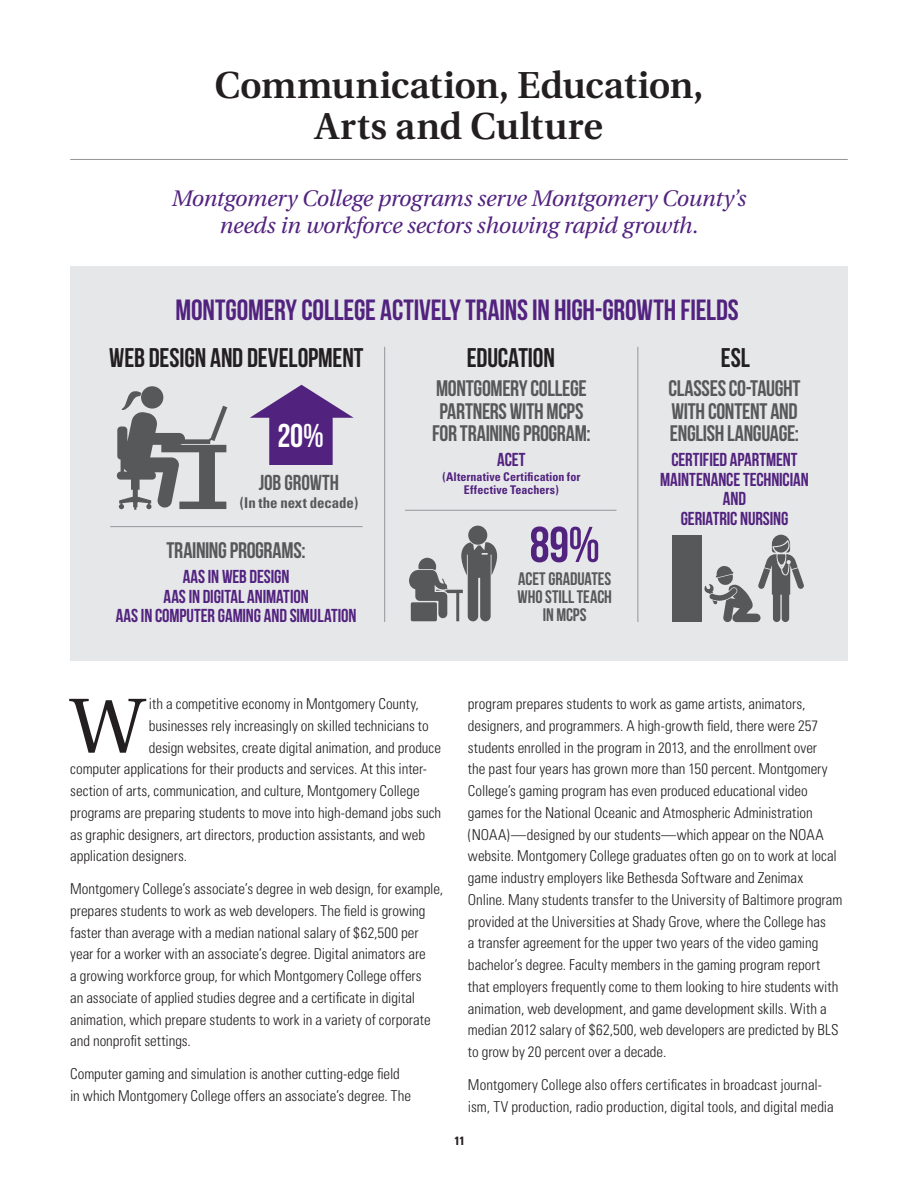
<style>
.page{position:relative;width:918px;height:1188px;background:#fff}
.page>*{position:absolute;margin:0;border:0;box-sizing:border-box;transform-origin:0 0}
.t1{font:77.85px "Utopia";color:#231f20}
.t2{font:50.25px "Bebas Neue";color:#52227f}
.t3{font:600 37.5px/40.5px "Utopia";color:#231f20;text-align:center}
.t4{font:33px "Bebas Neue";color:#fff}
.t5{font:29.25px "Bebas Neue";letter-spacing:-.005em;color:#52227f}
.t6{font:27px "Bebas Neue";letter-spacing:-.005em;color:#231f20}
.t7{font:22.5px/22.5px "Bebas Neue";letter-spacing:-.015em;color:#57585a;text-align:center}
.t8{font:italic 22.5px/27px "Utopia";letter-spacing:-.015em;color:#52227f;text-align:center}
.t9{font:21.6px "Bebas Neue";letter-spacing:-.005em;color:#57585a}
.t10{font:18.75px/19.5px "Bebas Neue";letter-spacing:-.005em;color:#52227f;text-align:center}
.t11{font:18.15px/18.1px "Bebas Neue";letter-spacing:-.005em;color:#57585a;text-align:center}
.t12{font:300 condensed 15px/21.8px "Univers";letter-spacing:-.005em;color:#231f20}
.t13{font:700 condensed 14.85px "Univers";letter-spacing:-.005em;color:#57585a}
.t14{font:700 condensed 12px/13.5px "Univers";letter-spacing:.005em;color:#52227f;text-align:center}
.t15{font:700 condensed 12px "Univers";color:#231f20}
</style>
<div class="page">
<hr style="left:70px;top:159px;width:778px;height:1px;background:#939598">
<div style="left:70px;top:266px;width:778px;height:394px;background:#e6e7e9"></div>
<hr style="left:110px;top:526px;width:253px;height:1px;background:#939598">
<hr style="left:384px;top:347px;width:1px;height:275px;background:#939598">
<svg style="left:250px;top:385px;width:104px;height:80px"></svg>
<hr style="left:405px;top:510px;width:211px;height:1px;background:#939598">
<svg style="left:409px;top:542px;width:88px;height:79px"></svg>
<div style="left:468px;top:526px;width:19px;height:19px;background:#57585a;border-radius:50%"></div>
<hr style="left:638px;top:347px;width:1px;height:275px;background:#939598">
<svg style="left:117px;top:386px;width:110px;height:124px"></svg>
<div style="left:672px;top:536px;width:30px;height:86px;background:#57585a"></div>
<svg style="left:704px;top:535px;width:100px;height:87px"></svg>
<h3 class="t3" style="left:214px;top:69px;width:491px">Communication, Education,<br>Arts and Culture</h3>
<h3 class="t8" style="left:172px;top:187px;width:576px">Montgomery College programs serve Montgomery County’s needs in workforce sectors showing rapid growth.</h3>
<h3 class="t5" style="left:175px;top:293px;width:565px">MONTGOMERY COLLEGE ACTIVELY TRAINS IN HIGH-GROWTH FIELDS</h3>
<h3 class="t6" style="left:109px;top:341px;width:256px">WEB DESIGN AND DEVELOPMENT</h3>
<h3 class="t6" style="left:467px;top:341px;width:89px">EDUCATION</h3>
<h3 class="t6" style="left:721px;top:341px;width:30px">ESL</h3>
<h3 class="t4" style="left:278px;top:417px;width:48px">20%</h3>
<h3 class="t9" style="left:259px;top:470px;width:82px">JOB GROWTH</h3>
<p class="t13" style="left:240px;top:497px;width:120px">(In the next decade)</p>
<h3 class="t7" style="left:167px;top:539px;width:140px">TRAINING PROGRAMS:</h3>
<p class="t10" style="left:116px;top:567px;width:242px">AAS IN WEB DESIGN<br>AAS IN DIGITAL ANIMATION<br>AAS IN COMPUTER GAMING AND SIMULATION</p>
<h3 class="t7" style="left:432px;top:377px;width:160px">MONTGOMERY COLLEGE<br>PARTNERS WITH MCPS<br>FOR TRAINING PROGRAM:</h3>
<p class="t10" style="left:497px;top:450px;width:30px">ACET</p>
<p class="t14" style="left:442px;top:471px;width:139px">(Alternative Certification for<br>Effective Teachers)</p>
<h2 class="t2" style="left:530px;top:515px;width:72px">89%</h2>
<p class="t11" style="left:518px;top:570px;width:96px">ACET GRADUATES<br>WHO STILL TEACH<br>IN MCPS</p>
<h3 class="t7" style="left:668px;top:377px;width:134px;text-align:left">CLASSES CO-TAUGHT<br>WITH CONTENT AND<br>ENGLISH LANGUAGE:</h3>
<p class="t10" style="left:660px;top:450px;width:150px">CERTIFIED APARTMENT<br>MAINTENANCE TECHNICIAN<br>AND<br>GERIATRIC NURSING</p>
<h1 class="t1" style="left:70px;top:695px;width:75px">W</h1>
<p class="t12" style="left:149px;top:695px;width:271px">ith a competitive economy in Montgomery County,</p>
<p class="t12" style="left:149px;top:716px;width:281px">businesses rely increasingly on skilled technicians to</p>
<p class="t12" style="left:149px;top:738px;width:294px">design websites, create digital animation, and produce</p>
<p class="t12" style="left:70px;top:760px;width:358px">computer applications for their products and services. At this inter-</p>
<p class="t12" style="left:70px;top:782px;width:351px">section of arts, communication, and culture, Montgomery College</p>
<p class="t12" style="left:70px;top:803px;width:373px">programs are preparing students to move into high-demand jobs such</p>
<p class="t12" style="left:70px;top:825px;width:356px">as graphic designers, art directors, production assistants, and web</p>
<p class="t12" style="left:70px;top:847px;width:118px">application designers.</p>
<p class="t12" style="left:70px;top:879px;width:375px">Montgomery College’s associate’s degree in web design, for example, prepares students to work as web developers. The field is growing faster than average with a median national salary of $62,500 per year for a worker with an associate’s degree. Digital animators are<br>a growing workforce group, for which Montgomery College offers<br>an associate of applied studies degree and a certificate in digital animation, which prepare students to work in a variety of corporate and nonprofit settings.</p>
<p class="t12" style="left:70px;top:1064px;width:342px">Computer gaming and simulation is another cutting-edge field in which Montgomery College offers an associate’s degree. The</p>
<p class="t12" style="left:468px;top:695px;width:376px">program prepares students to work as game artists, animators, designers, and programmers. A high-growth field, there were 257 students enrolled in the program in 2013, and the enrollment over<br>the past four years has grown more than 150 percent. Montgomery College’s gaming program has even produced educational video games for the National Oceanic and Atmospheric Administration (NOAA)—designed by our students—which appear on the NOAA website. Montgomery College graduates often go on to work at local game industry employers like Bethesda Software and Zenimax Online. Many students transfer to the University of Baltimore program provided at the Universities at Shady Grove, where the College has<br>a transfer agreement for the upper two years of the video gaming bachelor’s degree. Faculty members in the gaming program report that employers frequently come to them looking to hire students with animation, web development, and game development skills. With a median 2012 salary of $62,500, web developers are predicted by BLS to grow by 20 percent over a decade.</p>
<p class="t12" style="left:468px;top:1075px;width:367px">Montgomery College also offers certificates in broadcast journal&shy;ism, TV production, radio production, digital tools, and digital media</p>
<p class="t15" style="left:454px;top:1137px;width:12px">11</p>
</div>
